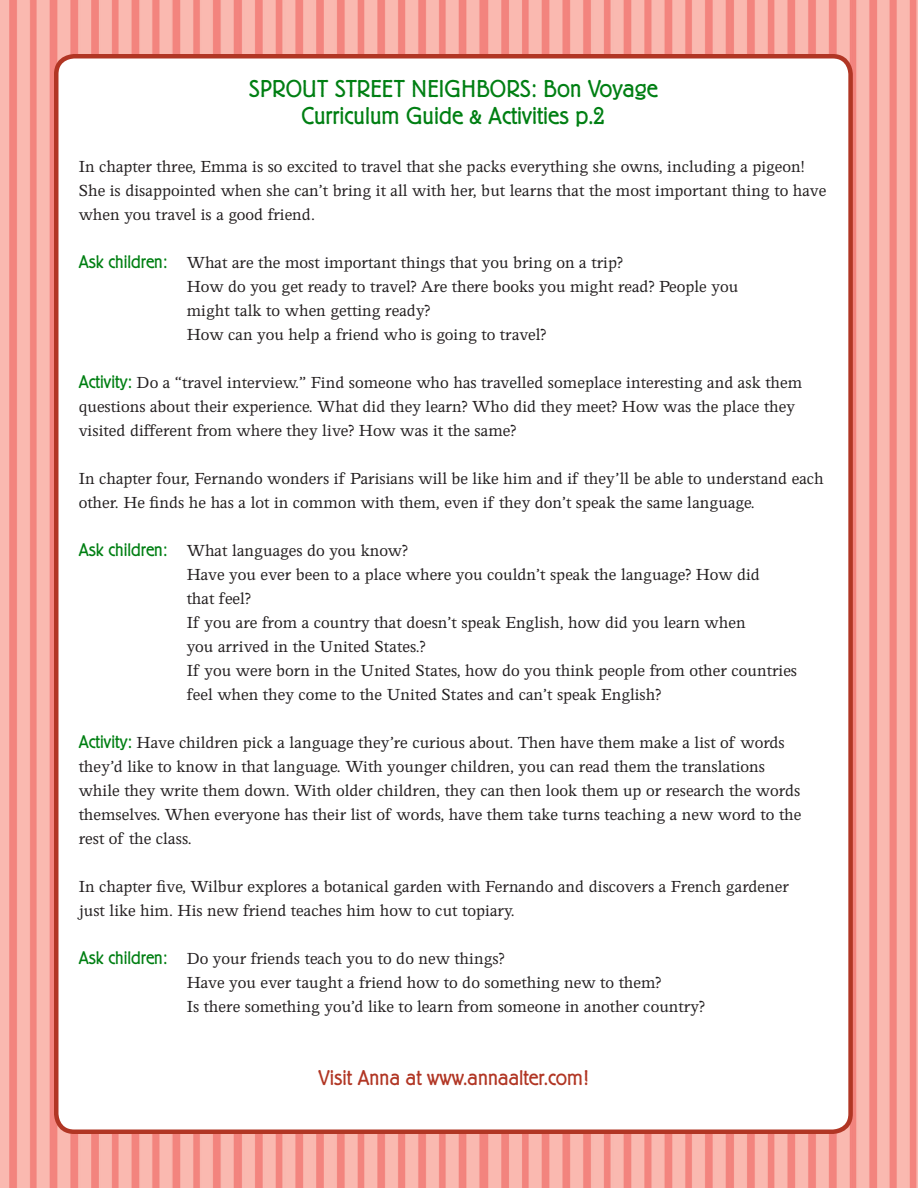
<style>
.page{position:relative;width:918px;height:1188px;background:#fff}
.page>*{position:absolute;margin:0;border:0;box-sizing:border-box;transform-origin:0 0}
.t1{font:300 24px "Berliner Grotesk";color:#007f13}
.t2{font:300 21px "Berliner Grotesk";color:#b13624}
.t3{font:18px/24px "Perrywood";color:#231f20}
.s1{font-family:"Berliner Grotesk";font-weight:300;color:#007f13}
</style>
<div class="page">
<img style="left:0;top:0;width:918px;height:1188px">
<div style="left:56px;top:56px;width:795px;height:1076px;background:#fff;border-radius:18px"></div>
<div style="left:54px;top:54px;width:799px;height:1080px;border:4px solid #b13624;border-radius:18px"></div>
<p class="t1" style="left:249px;top:75px;width:411px">SPROUT STREET NEIGHBORS: Bon Voyage</p>
<p class="t1" style="left:302px;top:102px;width:305px">Curriculum Guide &amp; Activities p.2</p>
<p class="t3" style="left:79px;top:154px;width:749px">In chapter three, Emma is so excited to travel that she packs everything she owns, including a pigeon!<br>She is disappointed when she can’t bring it all with her, but learns that the most important thing to have when you travel is a good friend.</p>
<p class="t3" style="left:79px;top:250px;width:546px"><span class="s1">Ask children:</span> What are the most important things that you bring on a trip?</p>
<p class="t3" style="left:187px;top:274px;width:553px">How do you get ready to travel? Are there books you might read? People you</p>
<p class="t3" style="left:187px;top:298px;width:245px">might talk to when getting ready?</p>
<p class="t3" style="left:187px;top:322px;width:361px">How can you help a friend who is going to travel?</p>
<p class="t3" style="left:79px;top:370px;width:725px"><span class="s1">Activity:</span> Do a “travel interview.” Find someone who has travelled someplace interesting and ask them questions about their experience. What did they learn? Who did they meet? How was the place they visited different from where they live? How was it the same?</p>
<p class="t3" style="left:79px;top:466px;width:746px">In chapter four, Fernando wonders if Parisians will be like him and if they’ll be able to understand each other. He finds he has a lot in common with them, even if they don’t speak the same language.</p>
<p class="t3" style="left:79px;top:538px;width:331px"><span class="s1">Ask children:</span> What languages do you know?</p>
<p class="t3" style="left:187px;top:562px;width:575px">Have you ever been to a place where you couldn’t speak the language? How did</p>
<p class="t3" style="left:187px;top:586px;width:66px">that feel?</p>
<p class="t3" style="left:187px;top:610px;width:560px">If you are from a country that doesn’t speak English, how did you learn when</p>
<p class="t3" style="left:187px;top:634px;width:241px">you arrived in the United States.?</p>
<p class="t3" style="left:187px;top:658px;width:612px">If you were born in the United States, how do you think people from other countries</p>
<p class="t3" style="left:187px;top:682px;width:476px">feel when they come to the United States and can’t speak English?</p>
<p class="t3" style="left:79px;top:730px;width:708px"><span class="s1">Activity:</span> Have children pick a language they’re curious about. Then have them make a list of words they’d like to know in that language. With younger children, you can read them the translations</p>
<p class="t3" style="left:79px;top:778px;width:723px">while they write them down. With older children, they can then look them up or research the words</p>
<p class="t3" style="left:79px;top:802px;width:724px">themselves. When everyone has their list of words, have them take turns teaching a new word to the rest of the class.</p>
<p class="t3" style="left:79px;top:874px;width:712px">In chapter five, Wilbur explores a botanical garden with Fernando and discovers a French gardener</p>
<p class="t3" style="left:79px;top:898px;width:437px">just like him. His new friend teaches him how to cut topiary.</p>
<p class="t3" style="left:79px;top:946px;width:427px"><span class="s1">Ask children:</span> Do your friends teach you to do new things?</p>
<p class="t3" style="left:187px;top:970px;width:476px">Have you ever taught a friend how to do something new to them?</p>
<p class="t3" style="left:187px;top:994px;width:520px">Is there something you’d like to learn from someone in another country?</p>
<p class="t2" style="left:318px;top:1066px;width:271px">Visit Anna at www.annaalter.com!</p>
</div>
